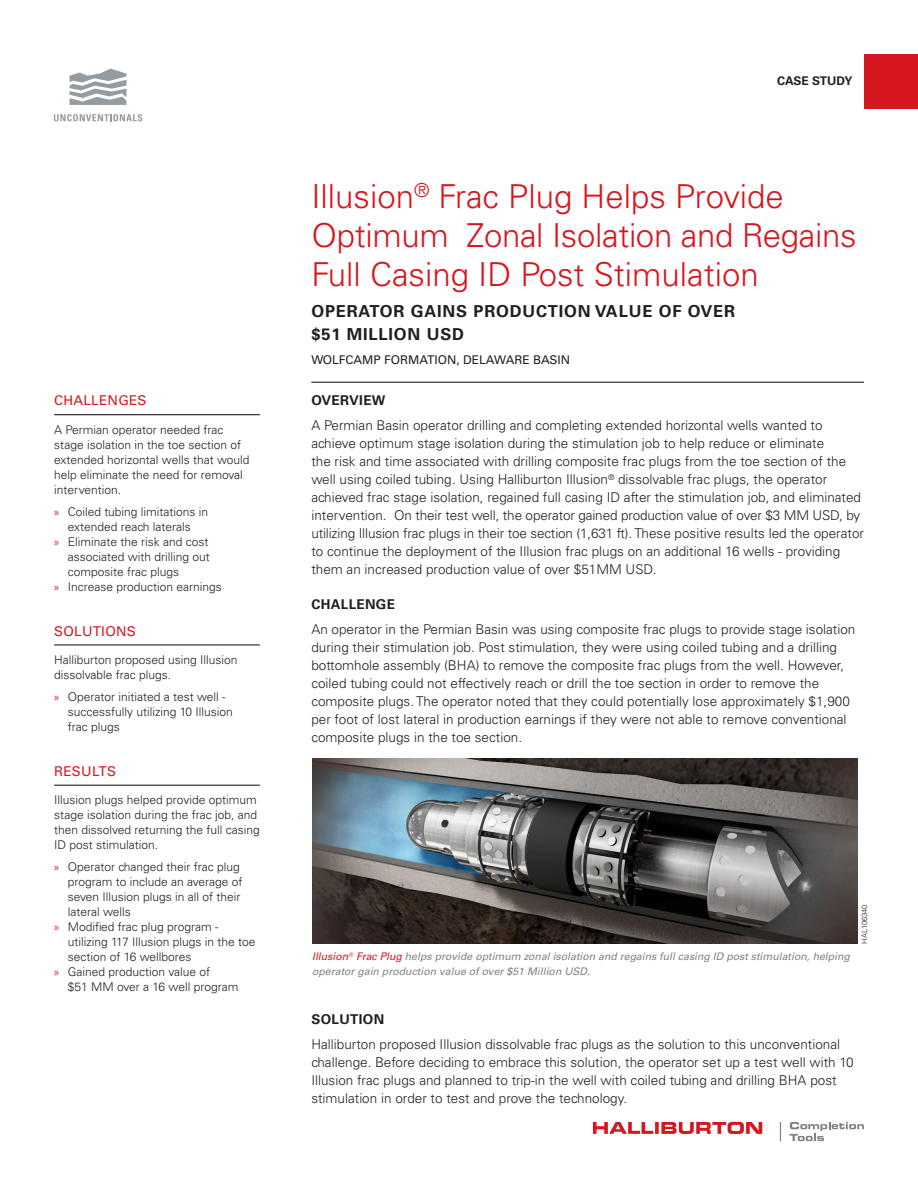
<style>
.page{position:relative;width:918px;height:1188px;background:#fff}
.page>*{position:absolute;margin:0;border:0;box-sizing:border-box;transform-origin:0 0}
.Case_Study_Title{font:300 33px/39px "Univers LT Std";color:#d7171f}
.Subhead{font:700 16.5px/22.5px "Univers LT Std";letter-spacing:.05em;color:#231f20}
.Body{font:300 13.5px/18px "Univers LT Std";color:#231f20}
.Sidebar_Header_With{font:13.5px "Univers LT Std";letter-spacing:.02em;color:#d7171f}
.Body_Header{font:700 13.5px "Univers LT Std";letter-spacing:.025em;color:#231f20}
.Sidebar_Body{font:300 12px/15px "Univers LT Std";color:#231f20}
.Case_Study_Title-2{font:12px "Univers LT Std";color:#231f20}
.t1{font:700 12px "Univers LT Std";color:#231f20}
.t2{font:italic 10.5px/15px "Univers LT Std";color:#808285}
.Case_Study_Top_Right{font:300 7.5px "Univers LT Std";color:#231f20}
.s1{font-family:"Myriad Pro";font-weight:400;color:#d7171f}
.s2{color:#d7171f}
</style>
<div class="page">
<hr style="left:311px;top:382px;width:553px;height:1px;background:#231f20">
<hr style="left:54px;top:414px;width:206px;height:1px;background:#231f20">
<hr style="left:54px;top:644px;width:206px;height:2px;background:#231f20">
<hr style="left:54px;top:785px;width:206px;height:1px;background:#231f20">
<img style="left:312px;top:758px;width:546px;height:186px">
<div style="left:864px;top:54px;width:54px;height:55px;background:#d7171f"></div>
<svg style="left:54px;top:114px;width:88px;height:7px"></svg>
<svg style="left:70px;top:69px;width:56px;height:36px"></svg>
<svg style="left:593px;top:1122px;width:169px;height:12px"></svg>
<svg style="left:790px;top:1122px;width:74px;height:19px"></svg>
<svg style="left:780px;top:1122px;width:1px;height:19px"></svg>
<p class="Sidebar_Header_With" style="left:54px;top:393px;width:94px">CHALLENGES</p>
<p class="Sidebar_Body" style="left:54px;top:422px;width:197px">A Permian operator needed frac stage isolation in the toe section of extended horizontal wells that would help eliminate the need for removal intervention.</p>
<p class="Sidebar_Body" style="left:54px;top:504px;width:156px;text-align:center"><span class="s1">»</span> Coiled tubing limitations in extended reach laterals</p>
<p class="Sidebar_Body" style="left:68px;top:534px;width:144px;text-align:justify;text-indent:-14px"><span class="s1">»</span> Eliminate the risk and cost associated with drilling out composite frac plugs</p>
<p class="Sidebar_Body" style="left:54px;top:579px;width:169px"><span class="s1">»</span> Increase production earnings</p>
<p class="Sidebar_Header_With" style="left:54px;top:623px;width:83px">SOLUTIONS</p>
<p class="Sidebar_Body" style="left:54px;top:653px;width:185px">Halliburton proposed using Illusion dissolvable frac plugs.</p>
<p class="Sidebar_Body" style="left:68px;top:689px;width:167px;text-indent:-14px"><span class="s1">»</span> Operator initiated a test well - successfully utilizing 10 Illusion frac plugs</p>
<p class="Sidebar_Header_With" style="left:54px;top:763px;width:63px">RESULTS</p>
<p class="Sidebar_Body" style="left:54px;top:793px;width:207px">Illusion plugs helped provide optimum stage isolation during the frac job, and then dissolved returning the full casing ID post stimulation.</p>
<p class="Sidebar_Body" style="left:68px;top:860px;width:176px;text-indent:-14px"><span class="s1">»</span> Operator changed their frac plug program to include an average of seven Illusion plugs in all of their lateral wells</p>
<p class="Sidebar_Body" style="left:68px;top:920px;width:189px;text-indent:-14px"><span class="s1">»</span> Modified frac plug program - utilizing 117 Illusion plugs in the toe section of 16 wellbores</p>
<p class="Sidebar_Body" style="left:68px;top:965px;width:172px;text-indent:-14px"><span class="s1">»</span> Gained production value of<br>$51 MM over a 16 well program</p>
<p class="t1" style="left:777px;top:74px;width:77px">CASE STUDY</p>
<p class="Case_Study_Title" style="left:311px;top:177px;width:547px">Illusion<sup>®</sup> Frac Plug Helps Provide<br>Optimum Zonal Isolation and Regains<br>Full Casing ID Post Stimulation</p>
<p class="Subhead" style="left:311px;top:301px;width:425px">OPERATOR GAINS PRODUCTION VALUE OF OVER $51 MILLION USD</p>
<p class="Case_Study_Title-2" style="left:311px;top:353px;width:260px">WOLFCAMP FORMATION, DELAWARE BASIN</p>
<p class="Body_Header" style="left:311px;top:393px;width:76px">OVERVIEW</p>
<p class="Body" style="left:311px;top:416px;width:554px">A Permian Basin operator drilling and completing extended horizontal wells wanted to achieve optimum stage isolation during the stimulation job to help reduce or eliminate<br>the risk and time associated with drilling composite frac plugs from the toe section of the well using coiled tubing. Using Halliburton Illusion<sup>®</sup> dissolvable frac plugs, the operator achieved frac stage isolation, regained full casing ID after the stimulation job, and eliminated intervention. On their test well, the operator gained production value of over $3 MM USD, by utilizing Illusion frac plugs in their toe section (1,631 ft). These positive results led the operator to continue the deployment of the Illusion frac plugs on an additional 16 wells - providing them an increased production value of over $51MM USD.</p>
<p class="Body_Header" style="left:311px;top:597px;width:85px">CHALLENGE</p>
<p class="Body" style="left:311px;top:620px;width:546px">An operator in the Permian Basin was using composite frac plugs to provide stage isolation during their stimulation job. Post stimulation, they were using coiled tubing and a drilling bottomhole assembly (BHA) to remove the composite frac plugs from the well. However, coiled tubing could not effectively reach or drill the toe section in order to remove the composite plugs. The operator noted that they could potentially lose approximately $1,900 per foot of lost lateral in production earnings if they were not able to remove conventional composite plugs in the toe section.</p>
<p class="t2" style="left:312px;top:949px;width:539px"><span class="s2">Illusion</span><sup>®</sup> <span class="s2">Frac Plug</span> helps provide optimum zonal isolation and regains full casing ID post stimulation, helping operator gain production value of over $51 Million USD.</p>
<p class="Case_Study_Top_Right" style="left:860px;top:944px;width:41px;rotate:-90deg">HAL106340</p>
<p class="Body_Header" style="left:311px;top:1012px;width:74px">SOLUTION</p>
<p class="Body" style="left:311px;top:1035px;width:544px">Halliburton proposed Illusion dissolvable frac plugs as the solution to this unconventional challenge. Before deciding to embrace this solution, the operator set up a test well with 10<br>Illusion frac plugs and planned to trip-in the well with coiled tubing and drilling BHA post stimulation in order to test and prove the technology.</p>
</div>
